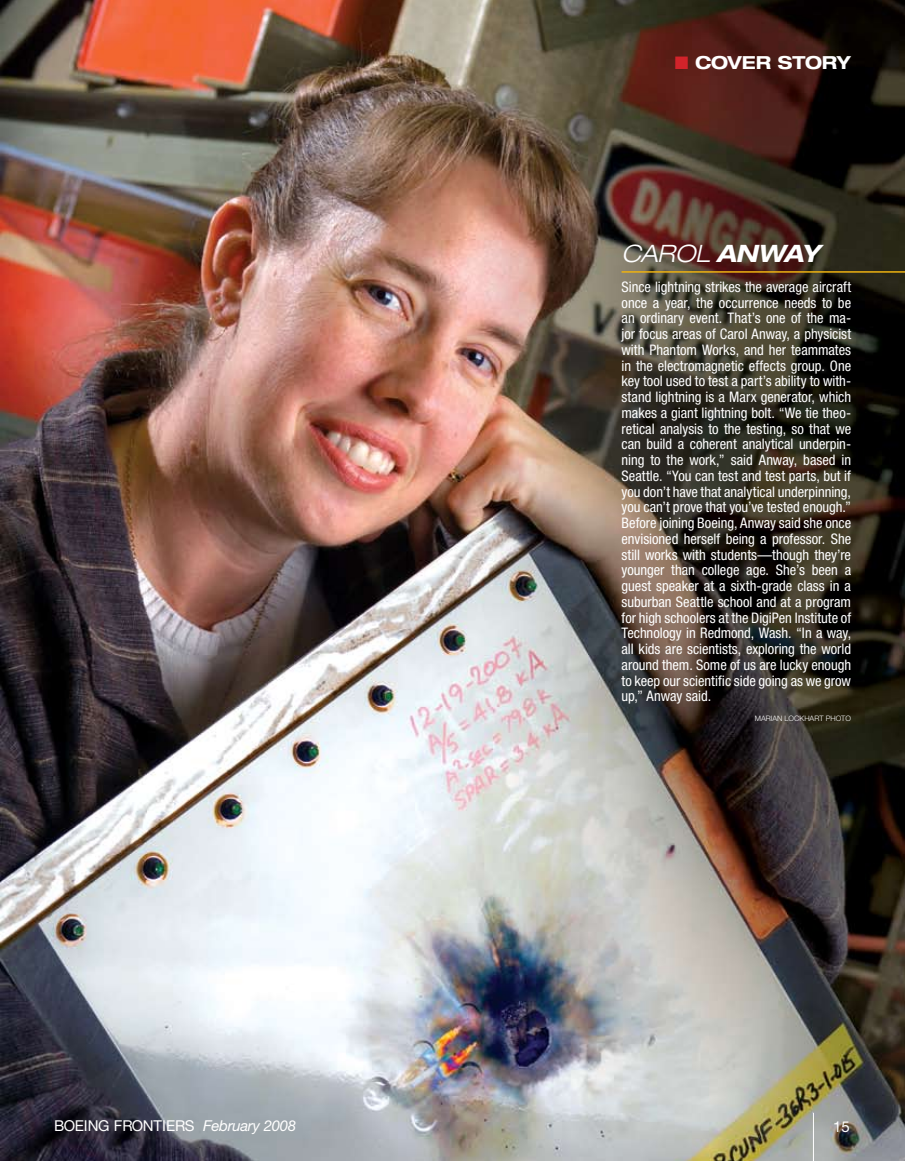
<style>
.page{position:relative;width:905px;height:1161px;background:#fff}
.page>*{position:absolute;margin:0;border:0;box-sizing:border-box;transform-origin:0 0}
.t1{font:italic 300 expanded 24px "Helvetica Neue LT Std";letter-spacing:-.01em;color:#fff}
.t2{font:700 expanded 18px "Helvetica Neue";letter-spacing:-.005em;color:#fff}
.t3{font:15px "Helvetica Neue LT Std";color:#fff}
.t4{font:condensed 14.55px/15.8px "Helvetica Neue LT Std";letter-spacing:-.005em;color:#fff;text-align:justify}
.t5{font:300 7.5px "Helvetica Neue LT Std";color:#fff}
.s1{color:#d2232a}
.s2{font-weight:700}
.s3{font-style:italic}
</style>
<div class="page">
<img style="left:0;top:0;width:904px;height:1161px">
<hr style="left:813px;top:1113px;width:1px;height:48px;background:#fff">
<hr style="left:621px;top:271px;width:283px;height:2px;background:#eeb211">
<p class="t2" style="left:674px;top:51px;width:178px"><span class="s1">■</span> COVER STORY</p>
<h1 class="t1" style="left:621px;top:239px;width:200px">CAROL <span class="s2">ANWAY</span></h1>
<p class="t4" style="left:621px;top:279px;width:231px">Since lightning strikes the average aircraft once a year, the occurrence needs to be an ordinary event. That’s one of the ma&shy;jor focus areas of Carol Anway, a physicist with Phantom Works, and her teammates in the electromagnetic effects group. One key tool used to test a part’s ability to with&shy;stand lightning is a Marx generator, which makes a giant lightning bolt. “We tie theo&shy;retical analysis to the testing, so that we can build a coherent analytical underpin&shy;ning to the work,” said Anway, based in Seattle. “You can test and test parts, but if you don’t have that analytical underpinning, you can’t prove that you’ve tested enough.” Before joining Boeing, Anway said she once envisioned herself being a professor. She still works with students—though they’re younger than college age. She’s been a guest speaker at a sixth-grade class in a suburban Seattle school and at a program for high schoolers at the DigiPen Institute of Technology in Redmond, Wash. “In a way, all kids are scientists, exploring the world around them. Some of us are lucky enough to keep our scientific side going as we grow up,” Anway said.</p>
<p class="t5" style="left:754px;top:714px;width:98px">MARIAN LOCKHART PHOTO</p>
<p class="t3" style="left:54px;top:1117px;width:244px">BOEING FRONTIERS <span class="s3">February 2008</span></p>
<p class="t3" style="left:833px;top:1118px;width:17px">15</p>
</div>
